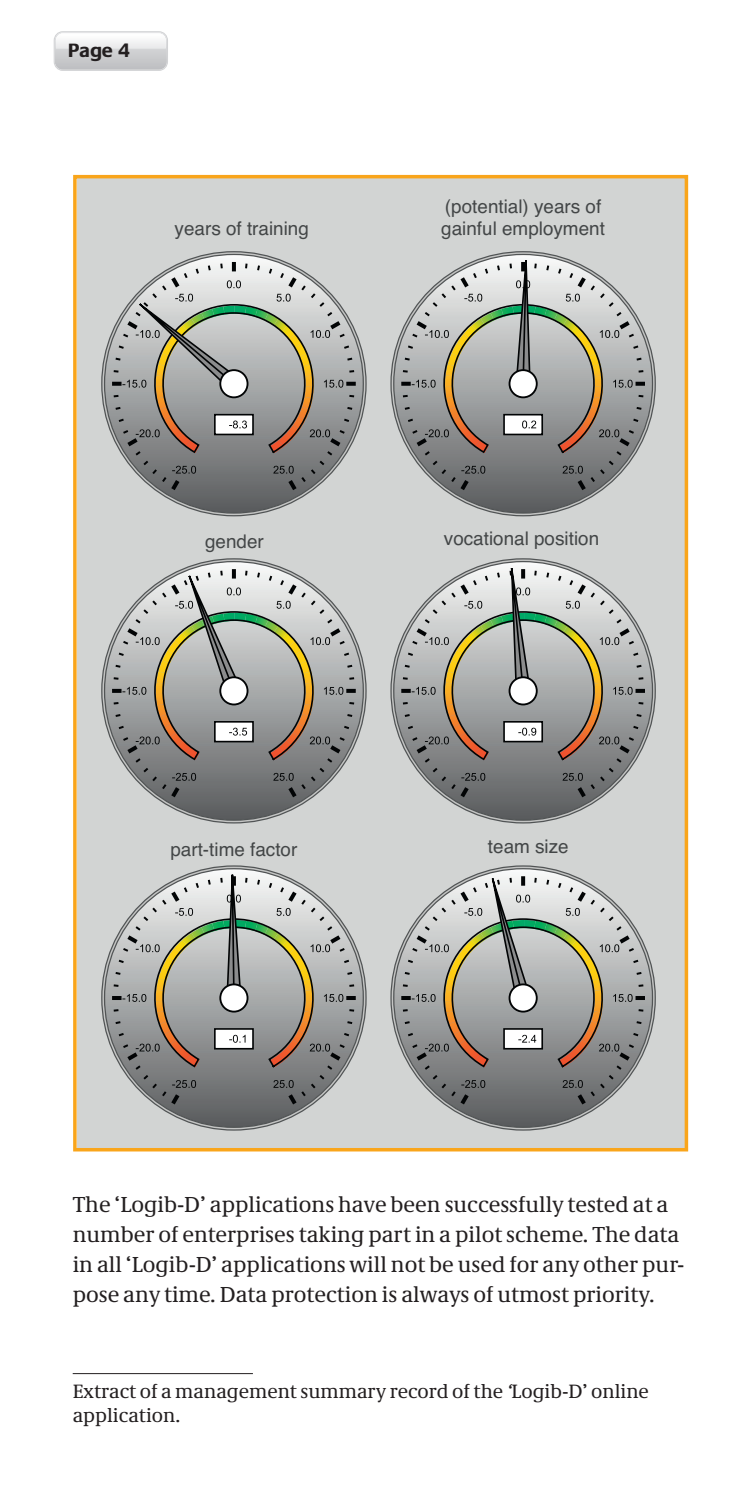
<style>
.page{position:relative;width:745px;height:1489px;background:#fff}
.page>*{position:absolute;margin:0;border:0;box-sizing:border-box;transform-origin:0 0}
.Fließtext{font:22.5px/30px "Neue Demos";color:#231f20}
.t1{font:20px/24px "Neue Demos";color:#231f20}
.t2{font:700 20px "Neue Praxis";color:#231f20}
.t3{font:18.75px/22.5px "Helvetica";color:#434647}
.s1{font-style:italic}
</style>
<div class="page">
<hr style="left:73px;top:1372px;width:180px;height:1px;background:#231f20">
<div style="left:77px;top:177px;width:609px;height:972px;background:#d2d4d3"></div>
<svg style="left:101px;top:251px;width:266px;height:266px"></svg>
<svg style="left:390px;top:251px;width:266px;height:266px"></svg>
<svg style="left:101px;top:558px;width:266px;height:266px"></svg>
<svg style="left:390px;top:558px;width:266px;height:266px"></svg>
<svg style="left:101px;top:865px;width:266px;height:266px"></svg>
<svg style="left:390px;top:865px;width:266px;height:266px"></svg>
<div style="left:73px;top:175px;width:614px;height:976px;border:3px solid #f9a51b"></div>
<svg style="left:54px;top:31px;width:114px;height:40px;background:#d4d5d7"></svg>
<img style="left:56px;top:34px;width:110px;height:8px">
<p class="t2" style="left:68px;top:38px;width:63px">Page 4</p>
<p class="t3" style="left:174px;top:218px;width:136px">years of training</p>
<p class="t3" style="left:205px;top:530px;width:60px">gender</p>
<p class="t3" style="left:170px;top:838px;width:128px">part-time factor</p>
<p class="t3" style="left:441px;top:195px;width:165px">(potential) years of gainful employment</p>
<p class="t3" style="left:443px;top:528px;width:157px">vocational position</p>
<p class="t3" style="left:487px;top:836px;width:82px">team size</p>
<p class="Fließtext" style="left:73px;top:1188px;width:612px">The ‘Logib-D’ applications have been successfully tested at a number of enterprises taking part in a pilot scheme. The data in all ‘Logib-D’ applications will not be used for any other pur&shy;pose any time. Data protection is always of utmost priority.</p>
<p class="t1" style="left:73px;top:1378px;width:577px">Extract of a management summary record of the <span class="s1">‘</span>Logib-D’ online application.</p>
</div>
